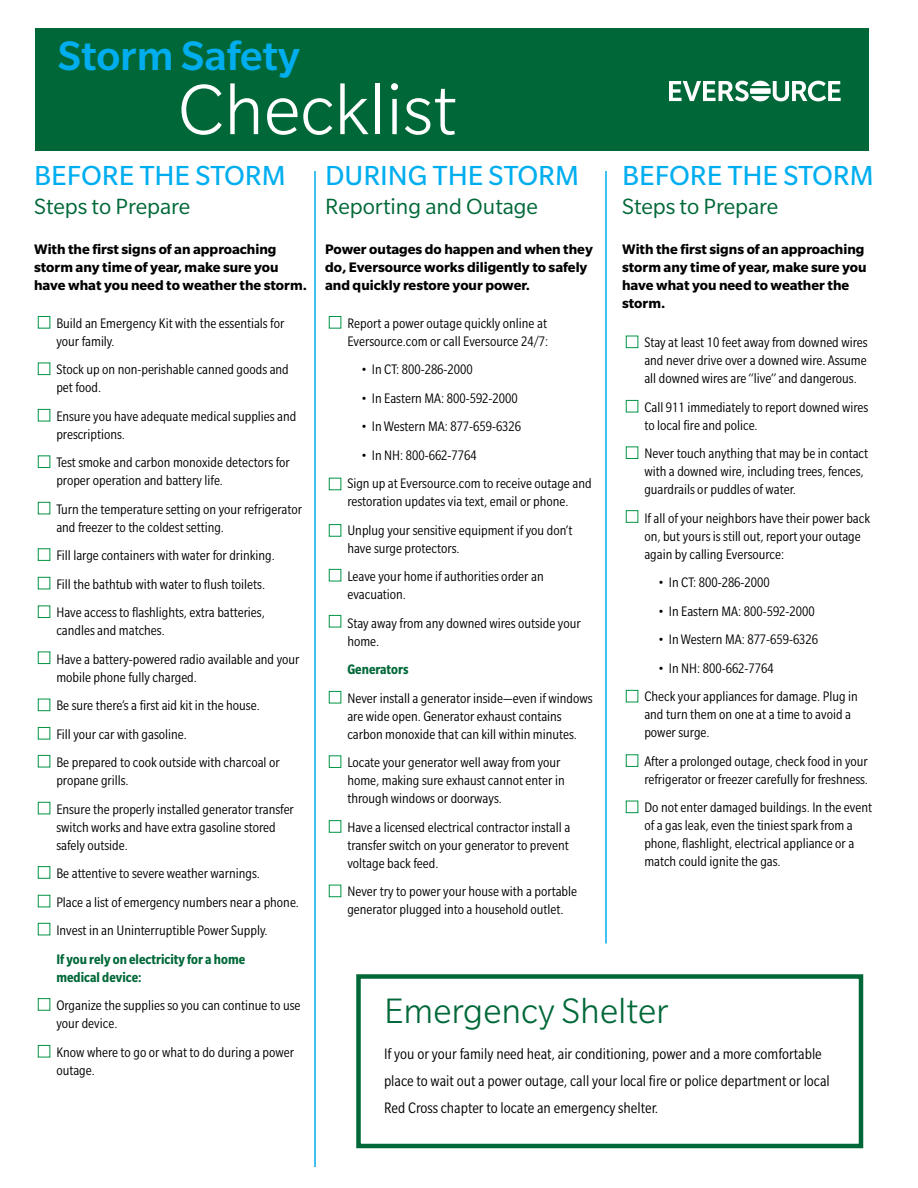
<style>
.page{position:relative;width:918px;height:1188px;background:#fff}
.page>*{position:absolute;margin:0;border:0;box-sizing:border-box;transform-origin:0 0}
.t1{font:300 77.4px "Slate Pro";color:#fff}
.t2{font:500 44.85px "Slate Pro";color:#00aeef}
.t3{font:300 38.4px "Slate Pro";color:#006838}
.t4{font:30px "Slate Pro";color:#00aeef}
.t5{font:24px "Slate Pro";color:#006838}
.t6{font:condensed 16.5px/27px "Slate Pro";color:#000}
.t7{font:condensed 15px/18px "Slate Pro";color:#000}
.t8{font:700 15px/18px "Slate Pro";color:#000}
.t9{font:700 condensed 15px/18px "Slate Pro";color:#006838}
</style>
<div class="page">
<div style="left:35px;top:28px;width:834px;height:123px;background:#006838"></div>
<svg style="left:669px;top:81px;width:172px;height:20px"></svg>
<div style="left:38px;top:316px;width:12px;height:13px;border:1px solid #009444"></div>
<div style="left:38px;top:363px;width:12px;height:12px;border:1px solid #009444"></div>
<div style="left:38px;top:409px;width:12px;height:12px;border:1px solid #009444"></div>
<div style="left:38px;top:455px;width:12px;height:13px;border:1px solid #009444"></div>
<div style="left:38px;top:502px;width:12px;height:12px;border:1px solid #009444"></div>
<div style="left:38px;top:548px;width:12px;height:13px;border:1px solid #009444"></div>
<div style="left:38px;top:577px;width:12px;height:12px;border:1px solid #009444"></div>
<div style="left:38px;top:605px;width:12px;height:13px;border:1px solid #009444"></div>
<div style="left:38px;top:652px;width:12px;height:12px;border:1px solid #009444"></div>
<div style="left:38px;top:699px;width:12px;height:12px;border:1px solid #009444"></div>
<div style="left:38px;top:727px;width:12px;height:12px;border:1px solid #009444"></div>
<div style="left:38px;top:755px;width:12px;height:12px;border:1px solid #009444"></div>
<div style="left:38px;top:802px;width:12px;height:12px;border:1px solid #009444"></div>
<div style="left:38px;top:866px;width:12px;height:13px;border:1px solid #009444"></div>
<div style="left:38px;top:895px;width:12px;height:12px;border:1px solid #009444"></div>
<div style="left:38px;top:923px;width:12px;height:12px;border:1px solid #009444"></div>
<div style="left:38px;top:998px;width:12px;height:13px;border:1px solid #009444"></div>
<div style="left:38px;top:1045px;width:12px;height:12px;border:1px solid #009444"></div>
<hr style="left:314px;top:171px;width:2px;height:996px;background:#00aeef">
<div style="left:329px;top:316px;width:12px;height:13px;border:1px solid #009444"></div>
<div style="left:329px;top:524px;width:12px;height:13px;border:1px solid #009444"></div>
<div style="left:329px;top:569px;width:12px;height:12px;border:1px solid #009444"></div>
<div style="left:329px;top:615px;width:12px;height:12px;border:1px solid #009444"></div>
<div style="left:329px;top:691px;width:12px;height:12px;border:1px solid #009444"></div>
<div style="left:329px;top:755px;width:12px;height:13px;border:1px solid #009444"></div>
<div style="left:329px;top:820px;width:12px;height:13px;border:1px solid #009444"></div>
<div style="left:329px;top:885px;width:12px;height:12px;border:1px solid #009444"></div>
<hr style="left:605px;top:171px;width:2px;height:773px;background:#00aeef">
<div style="left:626px;top:336px;width:12px;height:12px;border:1px solid #009444"></div>
<div style="left:626px;top:400px;width:12px;height:12px;border:1px solid #009444"></div>
<div style="left:626px;top:446px;width:12px;height:13px;border:1px solid #009444"></div>
<div style="left:626px;top:510px;width:12px;height:13px;border:1px solid #009444"></div>
<div style="left:626px;top:690px;width:12px;height:12px;border:1px solid #009444"></div>
<div style="left:626px;top:754px;width:12px;height:13px;border:1px solid #009444"></div>
<div style="left:626px;top:801px;width:12px;height:12px;border:1px solid #009444"></div>
<div style="left:356px;top:974px;width:507px;height:174px;border:4px solid #006838"></div>
<h2 class="t2" style="left:58px;top:31px;width:244px">Storm Safety</h2>
<h1 class="t1" style="left:178px;top:70px;width:280px">Checklist</h1>
<h3 class="t4" style="left:34px;top:160px;width:253px">BEFORE THE STORM</h3>
<h3 class="t5" style="left:34px;top:194px;width:158px">Steps to Prepare</h3>
<p class="t8" style="left:34px;top:240px;width:274px">With the first signs of an approaching storm any time of year, make sure you have what you need to weather the storm.</p>
<p class="t7" style="left:56px;top:314px;width:229px">Build an Emergency Kit with the essentials for your family.</p>
<p class="t7" style="left:56px;top:361px;width:234px">Stock up on non-perishable canned goods and pet food.</p>
<p class="t7" style="left:56px;top:407px;width:241px">Ensure you have adequate medical supplies and prescriptions.</p>
<p class="t7" style="left:56px;top:454px;width:235px">Test smoke and carbon monoxide detectors for proper operation and battery life.</p>
<p class="t7" style="left:56px;top:500px;width:247px">Turn the temperature setting on your refrigerator and freezer to the coldest setting.</p>
<p class="t7" style="left:56px;top:541px;width:220px;line-height:28.5px">Fill large containers with water for drinking.<br>Fill the bathtub with water to flush toilets.<br>Have access to flashlights, extra batteries,</p>
<p class="t7" style="left:56px;top:616px;width:245px;line-height:28.5px">candles and matches.<br>Have a battery-powered radio available and your</p>
<p class="t7" style="left:56px;top:663px;width:225px;line-height:28.5px">mobile phone fully charged.<br>Be sure there’s a first aid kit in the house.<br>Fill your car with gasoline.<br>Be prepared to cook outside with charcoal or</p>
<p class="t7" style="left:56px;top:766px;width:239px;line-height:28.5px">propane grills.<br>Ensure the properly installed generator transfer</p>
<p class="t7" style="left:56px;top:818px;width:221px">switch works and have extra gasoline stored safely outside.</p>
<p class="t7" style="left:56px;top:859px;width:244px;line-height:28.5px">Be attentive to severe weather warnings.<br>Place a list of emergency numbers near a phone.<br>Invest in an Uninterruptible Power Supply.</p>
<p class="t9" style="left:56px;top:950px;width:190px">If you rely on electricity for a home medical device:</p>
<p class="t7" style="left:56px;top:997px;width:246px">Organize the supplies so you can continue to use your device.</p>
<p class="t7" style="left:56px;top:1043px;width:239px">Know where to go or what to do during a power outage.</p>
<h3 class="t4" style="left:325px;top:160px;width:255px">DURING THE STORM</h3>
<h3 class="t5" style="left:325px;top:194px;width:214px">Reporting and Outage</h3>
<p class="t8" style="left:325px;top:240px;width:269px">Power outages do happen and when they do, Eversource works diligently to safely and quickly restore your power.</p>
<p class="t7" style="left:347px;top:314px;width:202px">Report a power outage quickly online at<br>Eversource.com or call Eversource 24/7:</p>
<p class="t7" style="left:361px;top:360px;width:113px">• In CT: 800-286-2000</p>
<p class="t7" style="left:361px;top:389px;width:158px">• In Eastern MA: 800-592-2000</p>
<p class="t7" style="left:361px;top:417px;width:161px">• In Western MA: 877-659-6326</p>
<p class="t7" style="left:347px;top:441px;width:246px;line-height:28.5px;text-indent:14px">• In NH: 800-662-7764<br>Sign up at Eversource.com to receive outage and</p>
<p class="t7" style="left:347px;top:487px;width:226px;line-height:28.5px">restoration updates via text, email or phone.<br>Unplug your sensitive equipment if you don’t</p>
<p class="t7" style="left:347px;top:534px;width:198px;line-height:28.5px">have surge protectors.<br>Leave your home if authorities order an</p>
<p class="t7" style="left:347px;top:580px;width:235px;line-height:28.5px">evacuation.<br>Stay away from any downed wires outside your</p>
<p class="t7" style="left:347px;top:632px;width:33px">home.</p>
<p class="t9" style="left:347px;top:661px;width:63px">Generators</p>
<p class="t7" style="left:347px;top:689px;width:247px">Never install a generator inside—even if windows are wide open. Generator exhaust contains carbon monoxide that can kill within minutes.</p>
<p class="t7" style="left:347px;top:753px;width:219px">Locate your generator well away from your home, making sure exhaust cannot enter in through windows or doorways.</p>
<p class="t7" style="left:347px;top:818px;width:224px;text-align:justify">Have a licensed electrical contractor install a transfer switch on your generator to prevent voltage back feed.</p>
<p class="t7" style="left:347px;top:882px;width:231px">Never try to power your house with a portable generator plugged into a household outlet.</p>
<h3 class="t4" style="left:622px;top:160px;width:253px">BEFORE THE STORM</h3>
<h3 class="t5" style="left:622px;top:194px;width:158px">Steps to Prepare</h3>
<p class="t8" style="left:622px;top:240px;width:246px">With the first signs of an approaching storm any time of year, make sure you have what you need to weather the storm.</p>
<p class="t7" style="left:644px;top:333px;width:225px;text-align:justify">Stay at least 10 feet away from downed wires and never drive over a downed wire. Assume all downed wires are “live” and dangerous.</p>
<p class="t7" style="left:644px;top:398px;width:225px">Call 911 immediately to report downed wires to local fire and police.</p>
<p class="t7" style="left:644px;top:444px;width:225px">Never touch anything that may be in contact with a downed wire, including trees, fences, guardrails or puddles of water.</p>
<p class="t7" style="left:644px;top:509px;width:227px">If all of your neighbors have their power back on, but yours is still out, report your outage again by calling Eversource:</p>
<p class="t7" style="left:658px;top:573px;width:113px">• In CT: 800-286-2000</p>
<p class="t7" style="left:658px;top:602px;width:158px">• In Eastern MA: 800-592-2000</p>
<p class="t7" style="left:658px;top:630px;width:161px">• In Western MA: 877-659-6326</p>
<p class="t7" style="left:644px;top:654px;width:215px;line-height:28.5px;text-indent:14px">• In NH: 800-662-7764<br>Check your appliances for damage. Plug in</p>
<p class="t7" style="left:644px;top:705px;width:208px">and turn them on one at a time to avoid a power surge.</p>
<p class="t7" style="left:644px;top:752px;width:225px">After a prolonged outage, check food in your refrigerator or freezer carefully for freshness.</p>
<p class="t7" style="left:644px;top:798px;width:229px">Do not enter damaged buildings. In the event of a gas leak, even the tiniest spark from a phone, flashlight, electrical appliance or a match could ignite the gas.</p>
<h3 class="t3" style="left:384px;top:991px;width:286px">Emergency Shelter</h3>
<p class="t6" style="left:384px;top:1040px;width:447px">If you or your family need heat, air conditioning, power and a more comfortable place to wait out a power outage, call your local fire or police department or local<br>Red Cross chapter to locate an emergency shelter.</p>
</div>
